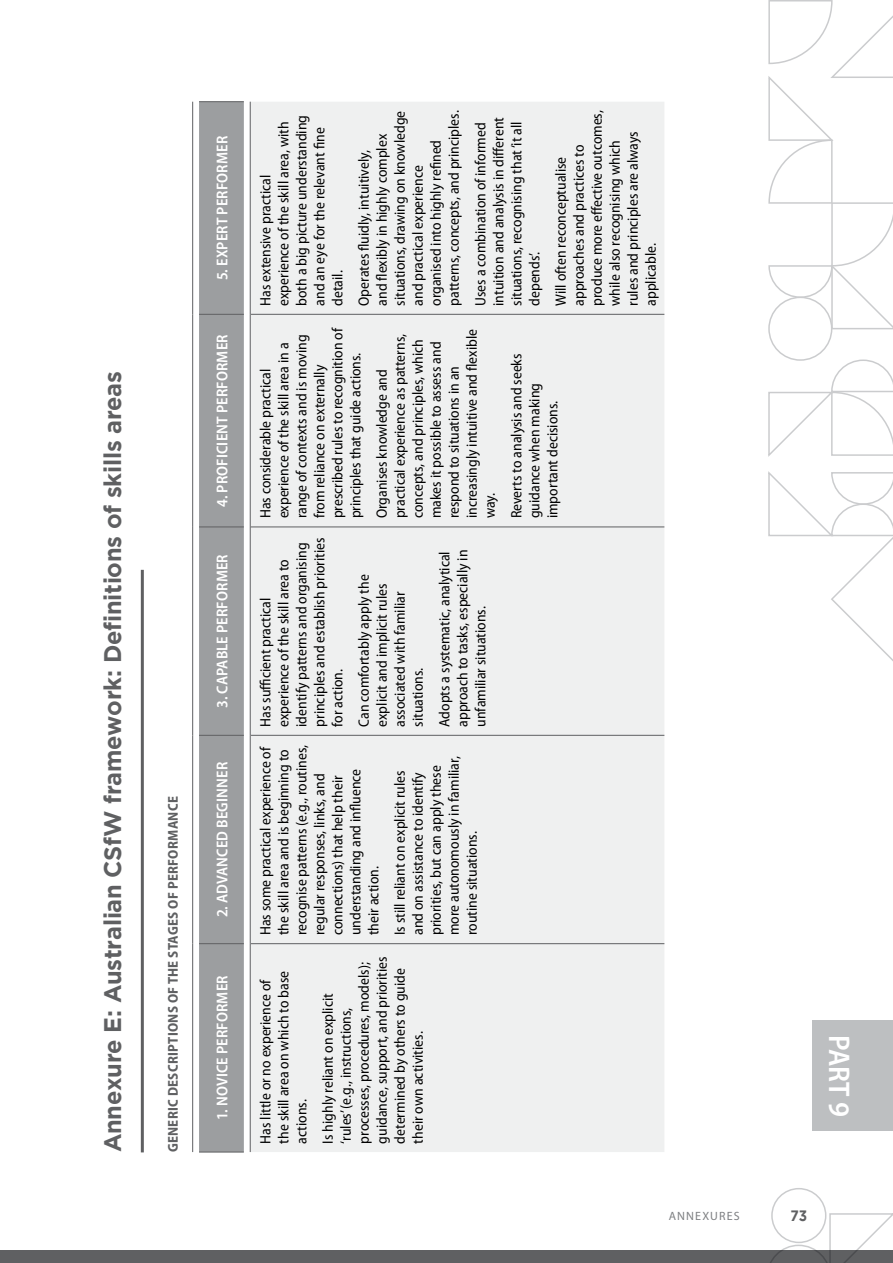
<style>
.page{position:relative;width:893px;height:1263px;background:#fff}
.page>*{position:absolute;margin:0;border:0;box-sizing:border-box;transform-origin:0 0}
.t1{font:600 semi-condensed 30px "Myriad Pro";color:#fff}
.AHEAD___DARK_GREY{font:700 24px "Gotham";letter-spacing:-.01em;color:#5f6062}
.TABLE_HEAD{font:600 semi-condensed 15.75px "Myriad Pro";letter-spacing:.01em;color:#fff}
.TABLE_TEXT__af{font:semi-condensed 15px/18px "Myriad Pro";color:#000}
.TABLE_TEXT{font:semi-condensed 15px/18px "Myriad Pro";color:#000}
.t2{font:700 15px "Gotham";color:#5f6062;scale:.9 1}
.FIGURE_TABLE_CAPTION{font:700 semi-condensed 14.25px "Myriad Pro";letter-spacing:.02em;color:#5f6062}
.t3{font:12px "Myriad Pro";letter-spacing:.095em;color:#7d7f82}
</style>
<div class="page">
<svg style="left:768px;top:359px;width:125px;height:98px"></svg>
<svg style="left:768px;top:471px;width:125px;height:190px"></svg>
<div style="left:768px;top:297px;width:64px;height:64px;border:2px solid #cbccce;border-radius:50%"></div>
<svg style="left:768px;top:0;width:125px;height:331px"></svg>
<div style="left:0;top:1250px;width:893px;height:13px;background:#5f6062"></div>
<svg style="left:770px;top:1212px;width:123px;height:51px"></svg>
<div style="left:771px;top:1188px;width:55px;height:55px;border:2px solid #cbccce;border-radius:50%"></div>
<div style="left:812px;top:1020px;width:81px;height:111px;background:#bdbfc1"></div>
<hr style="left:141px;top:570px;width:3px;height:582px;background:#5f6062">
<div style="left:199px;top:102px;width:45px;height:1050px;background:#9c9ea0"></div>
<div style="left:251px;top:102px;width:413px;height:1050px;background:#eff0f0"></div>
<hr style="left:199px;top:943px;width:45px;height:1px;background:#5f6062">
<hr style="left:199px;top:735px;width:45px;height:1px;background:#5f6062">
<hr style="left:199px;top:526px;width:45px;height:1px;background:#5f6062">
<hr style="left:199px;top:314px;width:45px;height:1px;background:#5f6062">
<hr style="left:192px;top:944px;width:1px;height:208px;background:#5f6062">
<hr style="left:192px;top:735px;width:1px;height:209px;background:#5f6062">
<hr style="left:192px;top:527px;width:1px;height:208px;background:#5f6062">
<hr style="left:192px;top:314px;width:1px;height:213px;background:#5f6062">
<hr style="left:192px;top:102px;width:1px;height:212px;background:#5f6062">
<hr style="left:250px;top:944px;width:1px;height:208px;background:#5f6062">
<hr style="left:250px;top:735px;width:1px;height:209px;background:#5f6062">
<hr style="left:250px;top:527px;width:1px;height:208px;background:#5f6062">
<hr style="left:250px;top:314px;width:1px;height:213px;background:#5f6062">
<hr style="left:250px;top:102px;width:1px;height:212px;background:#5f6062">
<hr style="left:199px;top:1152px;width:45px;height:1px;background:#5f6062">
<hr style="left:199px;top:101px;width:45px;height:1px;background:#5f6062">
<hr style="left:251px;top:943px;width:413px;height:1px;background:#5f6062">
<hr style="left:251px;top:735px;width:413px;height:1px;background:#5f6062">
<hr style="left:251px;top:526px;width:413px;height:1px;background:#5f6062">
<hr style="left:251px;top:314px;width:413px;height:1px;background:#5f6062">
<p class="AHEAD___DARK_GREY" style="left:99px;top:1152px;width:783px;rotate:-90deg">Annexure E: Australian CSfW framework: Definitions of skills areas</p>
<p class="FIGURE_TABLE_CAPTION" style="left:164px;top:1152px;width:357px;rotate:-90deg">GENERIC DESCRIPTIONS OF THE STAGES OF PERFORMANCE</p>
<p class="TABLE_HEAD" style="left:212px;top:280px;width:146px;rotate:-90deg">5. EXPERT PERFORMER</p>
<p class="TABLE_HEAD" style="left:212px;top:507px;width:174px;rotate:-90deg">4. PROFICIENT PERFORMER</p>
<p class="TABLE_HEAD" style="left:212px;top:708px;width:155px;rotate:-90deg">3. CAPABLE PERFORMER</p>
<p class="TABLE_HEAD" style="left:212px;top:917px;width:157px;rotate:-90deg">2. ADVANCED BEGINNER</p>
<p class="TABLE_HEAD" style="left:212px;top:1120px;width:146px;rotate:-90deg">1. NOVICE PERFORMER</p>
<p class="TABLE_TEXT__af" style="left:257px;top:306px;width:192px;rotate:-90deg">Has extensive practical experience of the skill area, with both a big picture understanding and an eye for the relevant fine detail.</p>
<p class="TABLE_TEXT__af" style="left:355px;top:306px;width:197px;rotate:-90deg">Operates fluidly, intuitively,<br>and flexibly in highly complex situations, drawing on knowledge and practical experience organised into highly refined patterns, concepts, and principles.</p>
<p class="TABLE_TEXT__af" style="left:472px;top:306px;width:190px;rotate:-90deg">Uses a combination of informed intuition and analysis in different situations, recognising that ‘it all depends’.</p>
<p class="TABLE_TEXT" style="left:552px;top:306px;width:197px;rotate:-90deg">Will often reconceptualise approaches and practices to produce more effective outcomes, while also recognising which rules and principles are always applicable.</p>
<p class="TABLE_TEXT__af" style="left:257px;top:518px;width:192px;rotate:-90deg">Has considerable practical experience of the skill area in a range of contexts and is moving from reliance on externally prescribed rules to recognition of principles that guide actions.</p>
<p class="TABLE_TEXT__af" style="left:373px;top:518px;width:191px;rotate:-90deg">Organises knowledge and practical experience as patterns, concepts, and principles, which makes it possible to assess and respond to situations in an increasingly intuitive and flexible way.</p>
<p class="TABLE_TEXT__af" style="left:257px;top:727px;width:191px;rotate:-90deg">Has sufficient practical experience of the skill area to identify patterns and organising principles and establish priorities for action.</p>
<p class="TABLE_TEXT__af" style="left:355px;top:727px;width:154px;rotate:-90deg">Can comfortably apply the explicit and implicit rules associated with familiar situations.</p>
<p class="TABLE_TEXT" style="left:436px;top:727px;width:179px;text-align:justify;rotate:-90deg">Adopts a systematic, analytical approach to tasks, especially in unfamiliar situations.</p>
<p class="TABLE_TEXT__af" style="left:257px;top:935px;width:192px;rotate:-90deg">Has some practical experience of the skill area and is beginning to recognise patterns (e.g., routines, regular responses, links, and connections) that help their understanding and influence their action.</p>
<p class="TABLE_TEXT" style="left:391px;top:935px;width:181px;rotate:-90deg">Is still reliant on explicit rules and on assistance to identify priorities, but can apply these more autonomously in familiar, routine situations.</p>
<p class="TABLE_TEXT__af" style="left:257px;top:1143px;width:174px;rotate:-90deg">Has little or no experience of the skill area on which to base actions.</p>
<p class="TABLE_TEXT" style="left:319px;top:1143px;width:188px;rotate:-90deg">Is highly reliant on explicit ‘rules’ (e.g., instructions, processes, procedures, models); guidance, support, and priorities determined by others to guide their own activities.</p>
<p class="TABLE_TEXT" style="left:508px;top:518px;width:166px;rotate:-90deg">Reverts to analysis and seeks guidance when making important decisions.</p>
<h1 class="t1" style="left:858px;top:1035px;width:84px;rotate:90deg">PART 9</h1>
<p class="t3" style="left:669px;top:1209px;width:73px">ANNEXURES</p>
<p class="t2" style="left:790px;top:1207px;width:20px">73</p>
</div>
